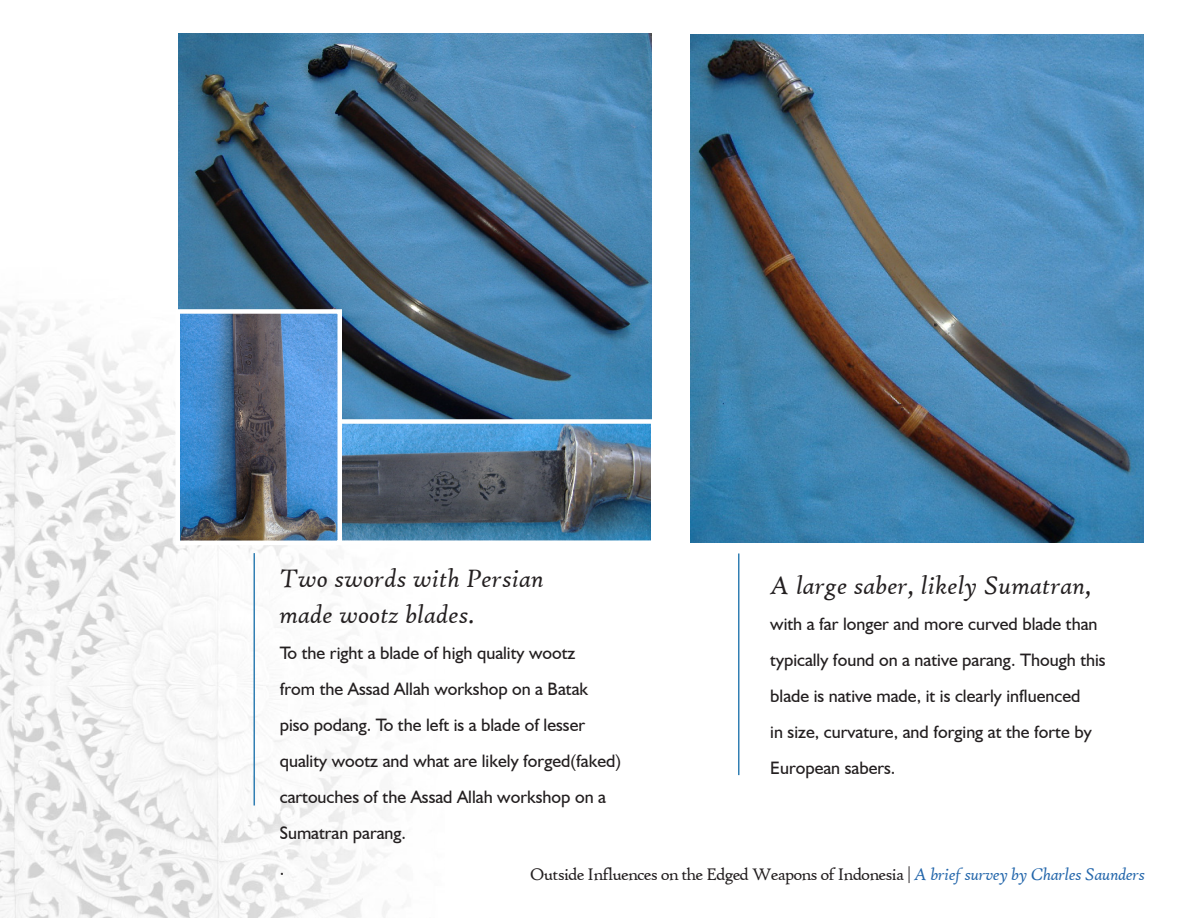
<style>
.page{position:relative;width:1188px;height:918px;background:#fff}
.page>*{position:absolute;margin:0;border:0;box-sizing:border-box;transform-origin:0 0}
.t1{font:italic 27px "High Tower Text";color:#231f20}
.t2{font:18px/36px "Humanist 521 BT";color:#231f20}
.t3{font:18px "High Tower Text";letter-spacing:-.05em;color:#231f20}
.s1{font-style:italic;color:#2366ab}
</style>
<div class="page">
<img style="left:0;top:302px;width:389px;height:616px">
<img style="left:690px;top:34px;width:454px;height:508px">
<img style="left:178px;top:33px;width:473px;height:386px">
<img style="left:342px;top:424px;width:309px;height:116px">
<div style="left:310px;top:419px;width:346px;height:126px;border:4px solid #fff"></div>
<img style="left:181px;top:314px;width:156px;height:226px">
<div style="left:176px;top:309px;width:166px;height:236px;border:4px solid #fff"></div>
<hr style="left:254px;top:553px;width:1px;height:253px;background:#327fb3">
<hr style="left:738px;top:554px;width:2px;height:221px;background:#327fb3">
<p class="t1" style="left:280px;top:563px;width:266px">Two swords with Persian</p>
<p class="t1" style="left:280px;top:599px;width:197px">made wootz blades.</p>
<p class="t2" style="left:280px;top:635px;width:343px">To the right a blade of high quality wootz<br>from the Assad Allah workshop on a Batak piso podang. To the left is a blade of lesser quality wootz and what are likely forged(faked) cartouches of the Assad Allah workshop on a Sumatran parang.</p>
<p class="t2" style="left:280px;top:851px;width:6px">.</p>
<p class="t1" style="left:770px;top:570px;width:323px">A large saber, likely Sumatran,</p>
<p class="t2" style="left:770px;top:605px;width:337px">with a far longer and more curved blade than typically found on a native parang. Though this blade is native made, it is clearly influenced<br>in size, curvature, and forging at the forte by European sabers.</p>
<p class="t3" style="left:530px;top:864px;width:617px">Outside Influences on the Edged Weapons of Indonesia | <span class="s1">A brief survey by Charles Saunders</span></p>
</div>
